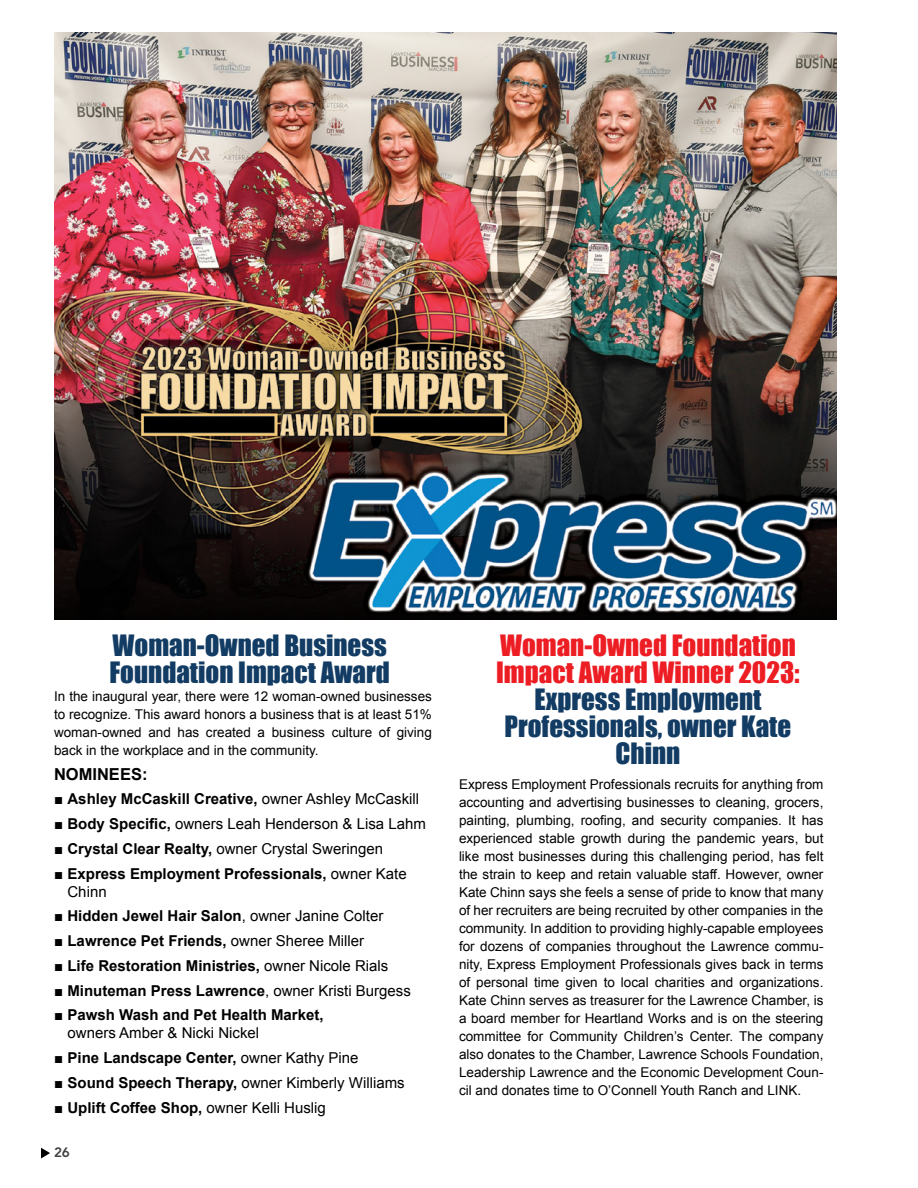
<style>
.page{position:relative;width:918px;height:1188px;background:#fff}
.page>*{position:absolute;margin:0;border:0;box-sizing:border-box;transform-origin:0 0}
.blue_subhead_FOUNDAT{font:27px/27px "Impact";color:#123c63;text-align:center}
.blue_subhead_FOUNDAT-2{font:27px/27px "Impact";color:#ed1d24}
.main_1-_justified1{font:700 16.5px "Arial";color:#000}
.t1{font:700 15px/18px "Arial";color:#000}
.t2{font:15px "Arial";color:#000}
.main_1-_justified1-2{font:13.5px/18px "Arial";color:#000;text-align:justify}
.t3{font:800 13.5px "Avenir LT Std";color:#414042}
.s1{font-weight:400}
.s2{font-weight:700}
</style>
<div class="page">
<svg style="left:41px;top:1148px;width:9px;height:11px"></svg>
<img style="left:54px;top:32px;width:783px;height:588px">
<p class="blue_subhead_FOUNDAT" style="left:110px;top:631px;width:282px;text-align:left">Woman-Owned Business<br>Foundation Impact Award</p>
<p class="main_1-_justified1-2" style="left:54px;top:687px;width:379px">In the inaugural year, there were 12 woman-owned businesses to recognize. This award honors a business that is at least 51% woman-owned and has created a business culture of giving back in the workplace and in the community.</p>
<p class="main_1-_justified1" style="left:54px;top:763px;width:95px">NOMINEES:</p>
<p class="t1" style="left:54px;top:791px;width:367px"><span class="s1">■</span> Ashley McCaskill Creative, <span class="s1">owner Ashley McCaskill</span></p>
<p class="t2" style="left:54px;top:814px;width:373px">■ <span class="s2">Body Specific,</span> owners Leah Henderson &amp; Lisa Lahm</p>
<p class="t2" style="left:54px;top:839px;width:331px">■ <span class="s2">Crystal Clear Realty,</span> owner Crystal Sweringen</p>
<p class="t1" style="left:68px;top:865px;width:341px;text-indent:-14px"><span class="s1">■</span> Express Employment Professionals, <span class="s1">owner Kate<br>Chinn</span></p>
<p class="t1" style="left:54px;top:908px;width:331px"><span class="s1">■</span> Hidden Jewel Hair Salon<span class="s1">, owner Janine Colter</span></p>
<p class="t1" style="left:54px;top:932px;width:312px"><span class="s1">■</span> Lawrence Pet Friends, <span class="s1">owner Sheree Miller</span></p>
<p class="t1" style="left:54px;top:957px;width:336px"><span class="s1">■</span> Life Restoration Ministries, <span class="s1">owner Nicole Rials</span></p>
<p class="t1" style="left:54px;top:982px;width:358px"><span class="s1">■</span> Minuteman Press Lawrence<span class="s1">, owner Kristi Burgess</span></p>
<p class="t1" style="left:68px;top:1007px;width:258px;text-indent:-14px"><span class="s1">■</span> Pawsh Wash and Pet Health Market, <span class="s1">owners Amber &amp; Nicki Nickel</span></p>
<p class="t1" style="left:54px;top:1049px;width:306px"><span class="s1">■</span> Pine Landscape Center, <span class="s1">owner Kathy Pine</span></p>
<p class="t2" style="left:54px;top:1073px;width:352px">■ <span class="s2">Sound Speech Therapy,</span> owner Kimberly Williams</p>
<p class="t2" style="left:54px;top:1097px;width:273px">■ <span class="s2">Uplift Coffee Shop,</span> owner Kelli Huslig</p>
<p class="t3" style="left:54px;top:1144px;width:17px">26</p>
<p class="blue_subhead_FOUNDAT-2" style="left:496px;top:631px;width:305px">Woman-Owned Foundation<br>Impact Award Winner 2023:</p>
<p class="blue_subhead_FOUNDAT" style="left:505px;top:685px;width:288px">Express Employment<br>Professionals, owner Kate<br>Chinn</p>
<p class="main_1-_justified1-2" style="left:459px;top:775px;width:366px">Express Employment Professionals recruits for anything from accounting and advertising businesses to cleaning, grocers, painting, plumbing, roofing, and security companies. It has experienced stable growth during the pandemic years, but like most businesses during this challenging period, has felt the strain to keep and retain valuable staff. However, owner Kate Chinn says she feels a sense of pride to know that many of her recruiters are being recruited by other companies in the community. In addition to providing highly-capable employees for dozens of companies throughout the Lawrence commu&shy;nity, Express Employment Professionals gives back in terms of personal time given to local charities and organizations.<br>Kate Chinn serves as treasurer for the Lawrence Chamber, is a board member for Heartland Works and is on the steering committee for Community Children’s Center. The company also donates to the Chamber, Lawrence Schools Foundation, Leadership Lawrence and the Economic Development Coun&shy;cil and donates time to O’Connell Youth Ranch and LINK.</p>
</div>
